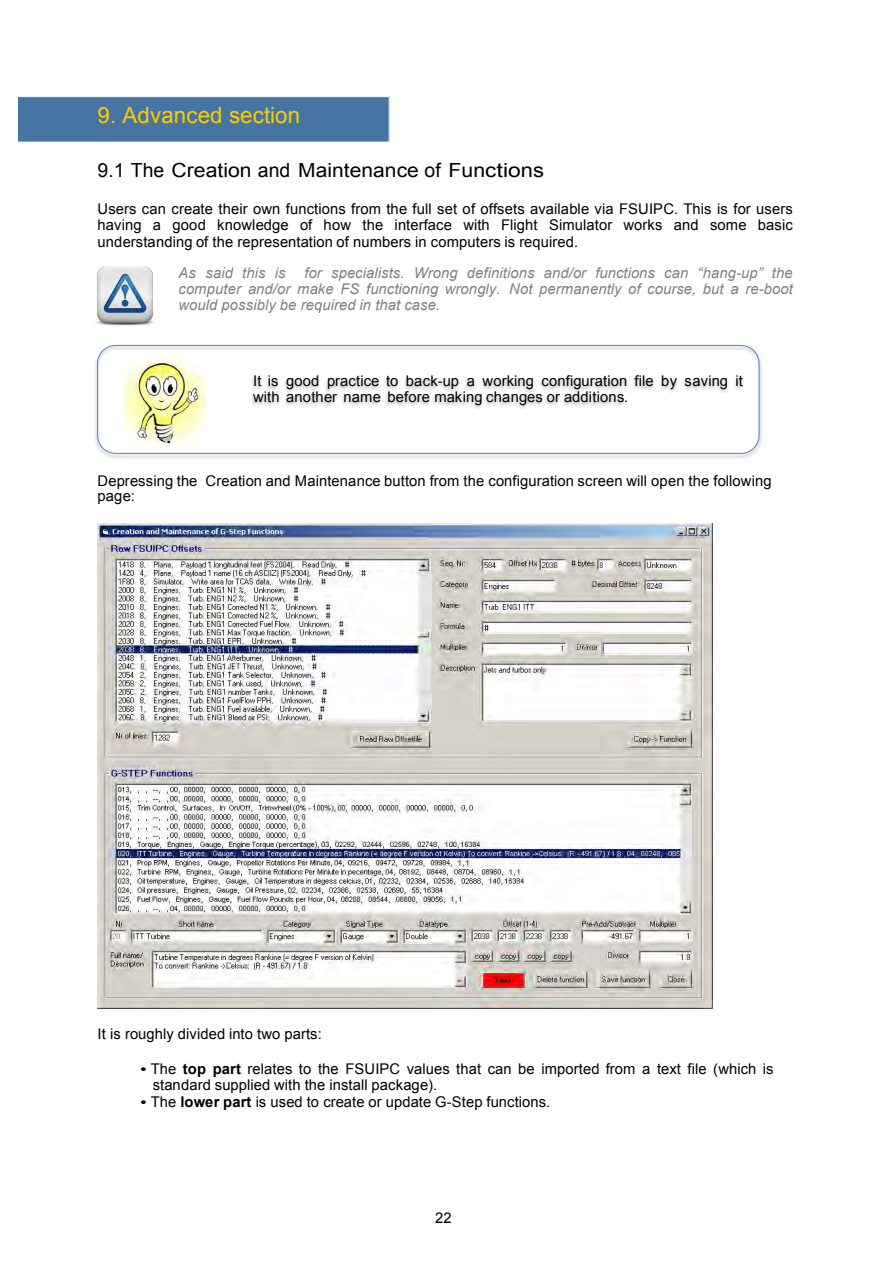
<style>
.page{position:relative;width:893px;height:1263px;background:#fff}
.page>*{position:absolute;margin:0;border:0;box-sizing:border-box;transform-origin:0 0}
.t1{font:22.35px "Arial";letter-spacing:.005em;color:#fc0}
.t2{font:19.5px "Arial";color:#000}
.t3{font:14.7px/16.4px "Arial";letter-spacing:.005em;color:#000}
.t4{font:italic 14.7px/15.9px "Arial";letter-spacing:.01em;color:#7f7f7f;text-align:justify}
.s1{font-family:"Times New Roman"}
.s2{font-weight:700}
</style>
<div class="page">
<div style="left:18px;top:96px;width:372px;height:46px;background:#4674a3"></div>
<img style="left:98px;top:524px;width:614px;height:485px">
<img style="left:95px;top:344px;width:667px;height:114px">
<img style="left:98px;top:354px;width:661px;height:96px">
<div style="left:97px;top:345px;width:662px;height:109px;border:1px solid #5a91c7;border-radius:18px"></div>
<img style="left:103px;top:357px;width:650px;height:85px">
<img style="left:124px;top:359px;width:82px;height:90px">
<img style="left:96px;top:266px;width:58px;height:60px">
<h1 class="t1" style="left:98px;top:103px;width:204px">9. Advanced section</h1>
<h2 class="t2" style="left:98px;top:160px;width:448px">9.1 The Creation and Maintenance of Functions</h2>
<p class="t3" style="left:98px;top:201px;width:696px;text-align:justify">Users can create their own functions from the full set of offsets available via FSUIPC. This is for users having a good knowledge of how the interface with Flight Simulator works and some basic understanding of the representation of numbers in computers is required.</p>
<p class="t4" style="left:179px;top:265px;width:108px">As said this is</p>
<p class="t4" style="left:178px;top:265px;width:615px;text-indent:126px">for specialists. Wrong definitions and/or functions can “hang-up” the computer and/or make FS functioning wrongly. Not permanently of course, but a re-boot would possibly be required in that case.</p>
<p class="t3" style="left:253px;top:373px;width:491px;line-height:15.9px">It is good practice to back-up a working configuration file by saving it with another name before making changes or additions.</p>
<p class="t3" style="left:97px;top:473px;width:675px;line-height:15.1px">Depressing the Creation and Maintenance button from the configuration screen will open the following page:</p>
<p class="t3" style="left:98px;top:1026px;width:226px">It is roughly divided into two parts:</p>
<p class="t3" style="left:153px;top:1060px;width:622px;text-indent:-13px"><span class="s1">•</span> The <span class="s2">top part</span> relates to the FSUIPC values that can be imported from a text file (which is standard supplied with the install package).</p>
<p class="t3" style="left:140px;top:1094px;width:411px"><span class="s1">•</span> The <span class="s2">lower part</span> is used to create or update G-Step functions.</p>
<p class="t3" style="left:435px;top:1210px;width:18px">22</p>
</div>
